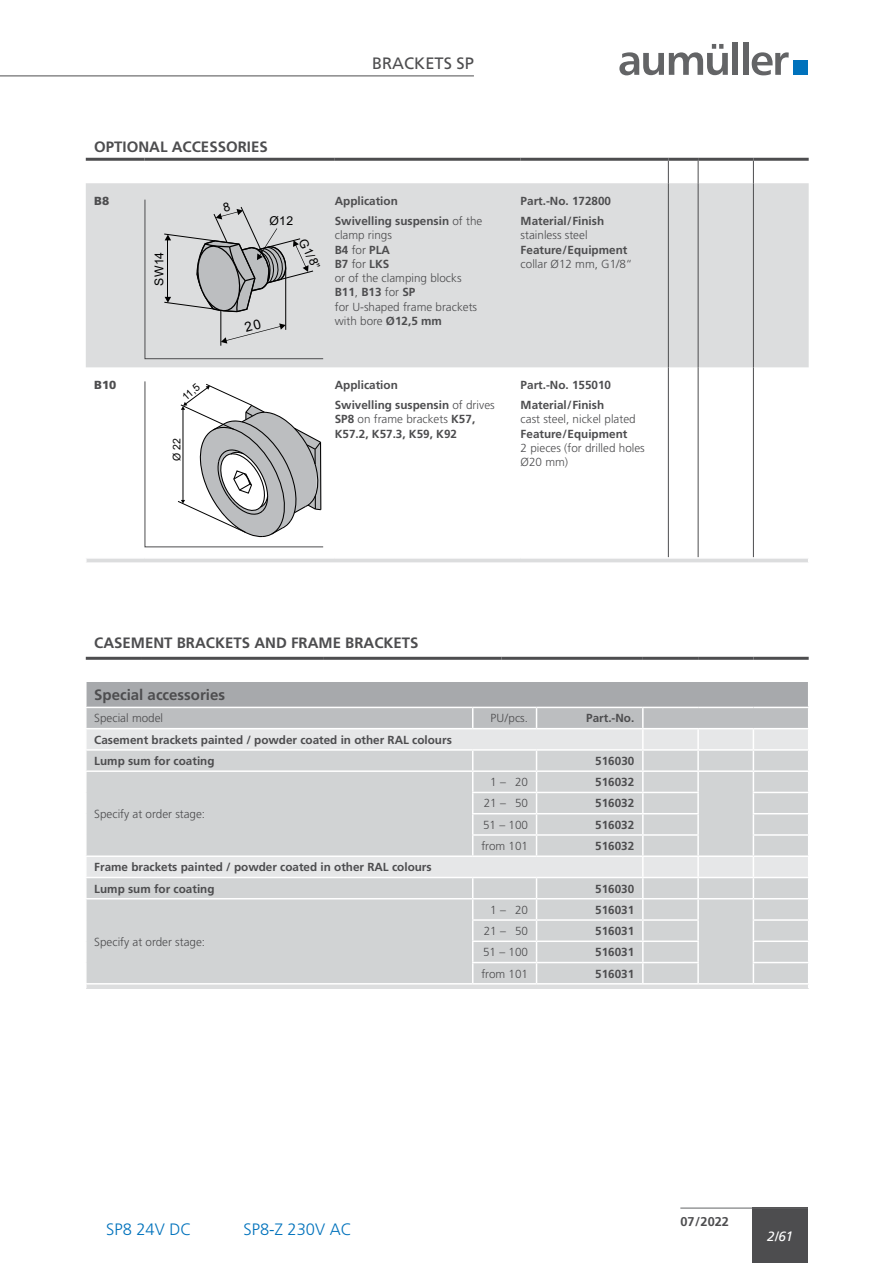
<style>
.page{position:relative;width:893px;height:1263px;background:#fff}
.page>*{position:absolute;margin:0;border:0;box-sizing:border-box;transform-origin:0 0}
.t1{font:300 16.5px "Frutiger LT Std";color:#0072bc}
.t2{font:16.5px "Frutiger LT Std";color:#4d4d4f}
.t3{font:700 15px "Frutiger LT Std";color:#4d4d4f}
.t4{font:italic 13.5px "Frutiger LT";color:#fff}
.t5{font:700 12.75px "Frutiger LT Std";color:#4d4d4f}
.t6{font:12.15px "Arial";letter-spacing:.035em;color:#000}
.t7{font:700 11.7px/20.2px "Frutiger LT Std";color:#4d4d4f}
.t8{font:300 11.7px/14.2px "Frutiger LT Std";color:#4d4d4f}
.t9{font:900 11.7px "Frutiger LT Std";color:#4d4d4f}
.t10{font:10.5px "Arial";color:#000}
.s1{font-weight:300}
.s2{font-weight:700}
</style>
<div class="page">
<hr style="left:0;top:76px;width:474px;height:1px;background:#4d4d4f">
<div style="left:753px;top:1208px;width:55px;height:55px;background:#4d4d4f"></div>
<hr style="left:680px;top:1208px;width:128px;height:1px;background:#636466">
<svg style="left:619px;top:44px;width:109px;height:31px"></svg>
<div style="left:733px;top:43px;width:5px;height:32px;background:#636466"></div>
<div style="left:743px;top:43px;width:5px;height:32px;background:#636466"></div>
<svg style="left:752px;top:52px;width:37px;height:23px"></svg>
<div style="left:793px;top:60px;width:15px;height:15px;background:#0072bc"></div>
<svg style="left:86px;top:183px;width:723px;height:379px"></svg>
<svg style="left:668px;top:161px;width:1px;height:22px"></svg>
<svg style="left:698px;top:161px;width:1px;height:22px"></svg>
<svg style="left:753px;top:161px;width:1px;height:22px"></svg>
<hr style="left:86px;top:158px;width:59px;height:3px;background:#4d4d4f">
<hr style="left:145px;top:158px;width:190px;height:3px;background:#4d4d4f">
<hr style="left:335px;top:158px;width:186px;height:3px;background:#4d4d4f">
<hr style="left:521px;top:158px;width:147px;height:3px;background:#4d4d4f">
<hr style="left:668px;top:158px;width:30px;height:3px;background:#4d4d4f">
<hr style="left:698px;top:158px;width:55px;height:3px;background:#4d4d4f">
<hr style="left:753px;top:158px;width:56px;height:3px;background:#4d4d4f">
<hr style="left:85px;top:557px;width:60px;height:2px;background:#fff">
<hr style="left:145px;top:557px;width:190px;height:2px;background:#fff">
<hr style="left:335px;top:557px;width:186px;height:2px;background:#fff">
<hr style="left:521px;top:557px;width:147px;height:2px;background:#fff">
<hr style="left:668px;top:557px;width:30px;height:2px;background:#fff">
<hr style="left:698px;top:557px;width:55px;height:2px;background:#fff">
<hr style="left:753px;top:557px;width:56px;height:2px;background:#fff">
<hr style="left:668px;top:183px;width:1px;height:184px;background:#4d4d4f">
<hr style="left:698px;top:183px;width:1px;height:184px;background:#4d4d4f">
<hr style="left:753px;top:183px;width:1px;height:184px;background:#4d4d4f">
<hr style="left:668px;top:367px;width:1px;height:190px;background:#4d4d4f">
<hr style="left:698px;top:367px;width:1px;height:190px;background:#4d4d4f">
<hr style="left:753px;top:367px;width:1px;height:190px;background:#4d4d4f">
<svg style="left:144px;top:381px;width:180px;height:167px"></svg>
<hr style="left:86px;top:657px;width:56px;height:3px;background:#4d4d4f">
<hr style="left:142px;top:657px;width:182px;height:3px;background:#4d4d4f">
<hr style="left:324px;top:657px;width:178px;height:3px;background:#4d4d4f">
<hr style="left:502px;top:657px;width:141px;height:3px;background:#4d4d4f">
<hr style="left:643px;top:657px;width:55px;height:3px;background:#4d4d4f">
<hr style="left:698px;top:657px;width:55px;height:3px;background:#4d4d4f">
<hr style="left:753px;top:657px;width:56px;height:3px;background:#4d4d4f">
<svg style="left:85px;top:658px;width:724px;height:330px"></svg>
<hr style="left:473px;top:983px;width:63px;height:1px;background:#fff">
<hr style="left:536px;top:983px;width:107px;height:1px;background:#fff">
<hr style="left:643px;top:983px;width:55px;height:1px;background:#fff">
<hr style="left:698px;top:983px;width:55px;height:1px;background:#fff">
<hr style="left:753px;top:983px;width:56px;height:1px;background:#fff">
<hr style="left:85px;top:682px;width:2px;height:25px;background:#fff">
<hr style="left:85px;top:707px;width:388px;height:1px;background:#fff">
<hr style="left:473px;top:707px;width:63px;height:1px;background:#fff">
<hr style="left:536px;top:707px;width:107px;height:1px;background:#fff">
<hr style="left:643px;top:707px;width:55px;height:1px;background:#fff">
<hr style="left:698px;top:707px;width:55px;height:1px;background:#fff">
<hr style="left:753px;top:707px;width:56px;height:1px;background:#fff">
<svg style="left:144px;top:199px;width:180px;height:160px"></svg>
<h1 class="t2" style="left:372px;top:53px;width:103px">BRACKETS SP</h1>
<p class="t3" style="left:94px;top:138px;width:175px">OPTIONAL ACCESSORIES</p>
<p class="t9" style="left:94px;top:194px;width:16px">B8</p>
<p class="t7" style="left:335px;top:191px;width:149px">Application<br>Swivelling suspensin <span class="s1">of the</span></p>
<p class="t8" style="left:335px;top:228px;width:144px">clamp rings<br><span class="s2">B4</span> for <span class="s2">PLA<br>B7</span> for <span class="s2">LKS<br></span>or of the clamping blocks<br><span class="s2">B11</span>, <span class="s2">B13</span> for <span class="s2">SP<br></span>for U-shaped frame brackets with bore <span class="s2">Ø12,5 mm</span></p>
<p class="t6" style="left:270px;top:212px;width:25px">Ø12</p>
<p class="t6" style="left:311px;top:235px;width:34px;rotate:67deg">G1/8”</p>
<p class="t6" style="left:151px;top:286px;width:35px;rotate:-90deg">SW14</p>
<p class="t9" style="left:94px;top:378px;width:24px">B10</p>
<p class="t7" style="left:335px;top:375px;width:161px">Application<br>Swivelling suspensin <span class="s1">of drives</span></p>
<p class="t7" style="left:335px;top:412px;width:142px;line-height:14.2px">SP8 <span class="s1">on frame brackets</span> K57,<br>K57.2, K57.3, K59, K92</p>
<p class="t10" style="left:179px;top:393px;width:21px;rotate:-41deg">11,5</p>
<p class="t10" style="left:169px;top:461px;width:24px;rotate:-90deg">Ø 22</p>
<p class="t7" style="left:521px;top:191px;width:92px">Part.-No. 172800<br>Material/Finish</p>
<p class="t8" style="left:521px;top:228px;width:68px">stainless steel</p>
<p class="t7" style="left:521px;top:239px;width:108px">Feature/Equipment</p>
<p class="t8" style="left:521px;top:257px;width:113px">collar Ø12 mm, G1/8“</p>
<p class="t7" style="left:521px;top:375px;width:92px">Part.-No. 155010<br>Material/Finish</p>
<p class="t8" style="left:521px;top:412px;width:117px">cast steel, nickel plated</p>
<p class="t7" style="left:521px;top:423px;width:108px">Feature/Equipment</p>
<p class="t8" style="left:521px;top:441px;width:126px">2 pieces (for drilled holes<br>Ø20 mm)</p>
<p class="t3" style="left:94px;top:634px;width:326px">CASEMENT BRACKETS AND FRAME BRACKETS</p>
<p class="t3" style="left:94px;top:686px;width:132px">Special accessories</p>
<p class="t8" style="left:94px;top:711px;width:70px">Special model</p>
<p class="t8" style="left:491px;top:711px;width:39px">PU/pcs.</p>
<p class="t7" style="left:586px;top:708px;width:50px">Part.-No.</p>
<p class="t7" style="left:94px;top:729px;width:359px;line-height:21.3px">Casement brackets painted / powder coated in other RAL colours<br>Lump sum for coating</p>
<p class="t7" style="left:595px;top:751px;width:41px">516030</p>
<p class="t8" style="left:94px;top:807px;width:112px">Specify at order stage:</p>
<p class="t7" style="left:94px;top:856px;width:339px;line-height:21.3px">Frame brackets painted / powder coated in other RAL colours<br>Lump sum for coating</p>
<p class="t8" style="left:94px;top:935px;width:112px">Specify at order stage:</p>
<p class="t8" style="left:490px;top:775px;width:39px">1 – 20</p>
<p class="t7" style="left:595px;top:772px;width:41px">516032</p>
<p class="t8" style="left:484px;top:796px;width:46px">21 – 50</p>
<p class="t7" style="left:595px;top:793px;width:41px">516032</p>
<p class="t8" style="left:483px;top:818px;width:46px">51 – 100</p>
<p class="t7" style="left:595px;top:814px;width:41px">516032</p>
<p class="t8" style="left:481px;top:839px;width:48px">from 101</p>
<p class="t7" style="left:595px;top:836px;width:41px">516032</p>
<p class="t7" style="left:595px;top:878px;width:41px">516030</p>
<p class="t8" style="left:490px;top:903px;width:39px">1 – 20</p>
<p class="t7" style="left:595px;top:900px;width:41px">516031</p>
<p class="t8" style="left:484px;top:924px;width:46px">21 – 50</p>
<p class="t7" style="left:595px;top:921px;width:41px">516031</p>
<p class="t8" style="left:483px;top:945px;width:46px">51 – 100</p>
<p class="t7" style="left:595px;top:942px;width:41px">516031</p>
<p class="t8" style="left:481px;top:966px;width:48px">from 101</p>
<p class="t7" style="left:595px;top:963px;width:41px">516031</p>
<h1 class="t1" style="left:106px;top:1220px;width:87px">SP8 24V DC</h1>
<h1 class="t1" style="left:244px;top:1220px;width:110px">SP8-Z 230V AC</h1>
<p class="t5" style="left:680px;top:1214px;width:50px">07/2022</p>
<p class="t4" style="left:767px;top:1229px;width:28px">2/61</p>
</div>
